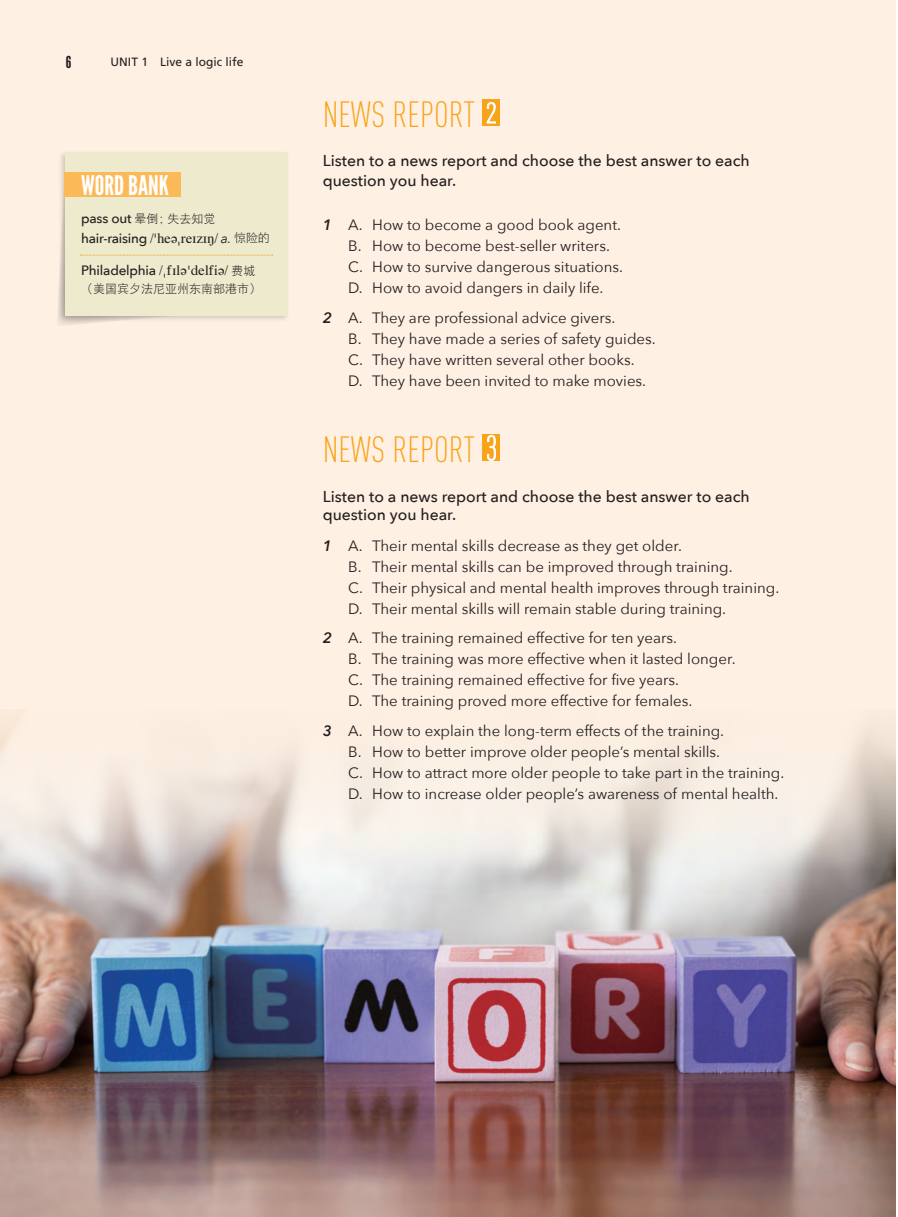
<style>
.page{position:relative;width:898px;height:1217px;background:#fff}
.page>*{position:absolute;margin:0;border:0;box-sizing:border-box;transform-origin:0 0}
.t1{font:36px "DIN Cond Light Alternate";color:#f9a31b}
.t2{font:27px "League Gothic";color:#fff}
.t3{font:16.5px "League Gothic";color:#231f20}
.t4{font:500 15.75px/18.9px "Avenir Next";color:#231f20}
.t5{font:15px/21px "Avenir Next";color:#231f20}
.t6{font:13.5px "AWL Phonetics";letter-spacing:-.02em;color:#231f20}
.t7{font:13.5px "AWL Phonetics";color:#231f20}
.t8{font:500 13.5px "Avenir Next";letter-spacing:-.015em;color:#231f20}
.t9{font:12px "Frutiger LT Std";color:#231f20}
.t10{font:12px "DFP Hei W3";color:#231f20}
.s1{font-family:"DFP Hei W3";font-weight:400;font-size:12px}
.s2{font-family:"Avenir Next";font-weight:500}
.s3{font-family:"Avenir Next";font-style:italic}
.s4{font-family:"DFP Hei W3";font-size:12px}
.s5{font-weight:600;font-style:italic}
</style>
<div class="page">
<div style="left:0;top:0;width:895px;height:1216px;background:#fef0e2"></div>
<img style="left:0;top:724px;width:895px;height:492px">
<div style="left:482px;top:434px;width:18px;height:27px;background:#f9a31b"></div>
<svg style="left:486px;top:434px;width:10px;height:27px"></svg>
<div style="left:482px;top:99px;width:18px;height:27px;background:#f9a31b"></div>
<svg style="left:486px;top:102px;width:10px;height:22px"></svg>
<div style="left:58px;top:150px;width:232px;height:172px;background:#231f20;opacity:.2"></div>
<div style="left:65px;top:153px;width:222px;height:163px;background:#edeace"></div>
<svg style="left:57px;top:154px;width:221px;height:171px"></svg>
<svg style="left:0;top:1213px;width:3px;height:4px"></svg>
<p class="t3" style="left:66px;top:52px;width:7px">6</p>
<p class="t9" style="left:111px;top:55px;width:134px">UNIT 1 Live a logic life</p>
<h2 class="t2" style="left:81px;top:170px;width:89px">WORD BANK</h2>
<p class="t8" style="left:81px;top:207px;width:136px">pass out <span class="s1">晕倒；失去知觉</span></p>
<p class="t6" style="left:81px;top:230px;width:190px"><span class="s2">hair-raising</span> /9he58reIzIŒ/ <span class="s3">a.</span> <span class="s4">惊险的</span></p>
<p class="t7" style="left:81px;top:262px;width:176px"><span class="s2">Philadelphia</span> /8fIl59delfi5/ <span class="s4">费城</span></p>
<p class="t10" style="left:81px;top:283px;width:181px">（美国宾夕法尼亚州东南部港市）</p>
<h1 class="t1" style="left:322px;top:93px;width:154px">NEWS REPORT</h1>
<p class="t4" style="left:322px;top:150px;width:428px;line-height:19.5px">Listen to a news report and choose the best answer to each question you hear.</p>
<p class="t5" style="left:348px;top:213px;width:276px;text-indent:-25px"><span class="s5">1</span> A. How to become a good book agent.<br>B. How to become best-seller writers.<br>C. How to survive dangerous situations.<br>D. How to avoid dangers in daily life.</p>
<p class="t5" style="left:348px;top:306px;width:309px;text-indent:-25px"><span class="s5">2</span> A. They are professional advice givers.<br>B. They have made a series of safety guides.<br>C. They have written several other books.<br>D. They have been invited to make movies.</p>
<h1 class="t1" style="left:322px;top:429px;width:154px">NEWS REPORT</h1>
<p class="t4" style="left:322px;top:486px;width:428px">Listen to a news report and choose the best answer to each question you hear.</p>
<p class="t5" style="left:348px;top:534px;width:432px;text-indent:-25px"><span class="s5">1</span> A. Their mental skills decrease as they get older.<br>B. Their mental skills can be improved through training.<br>C. Their physical and mental health improves through training.<br>D. Their mental skills will remain stable during training.</p>
<p class="t5" style="left:348px;top:627px;width:389px;text-indent:-25px"><span class="s5">2</span> A. The training remained effective for ten years.<br>B. The training was more effective when it lasted longer.<br>C. The training remained effective for five years.<br>D. The training proved more effective for females.</p>
<p class="t5" style="left:348px;top:719px;width:437px;text-indent:-25px"><span class="s5">3</span> A. How to explain the long-term effects of the training.<br>B. How to better improve older people’s mental skills.<br>C. How to attract more older people to take part in the training.<br>D. How to increase older people’s awareness of mental health.</p>
</div>
